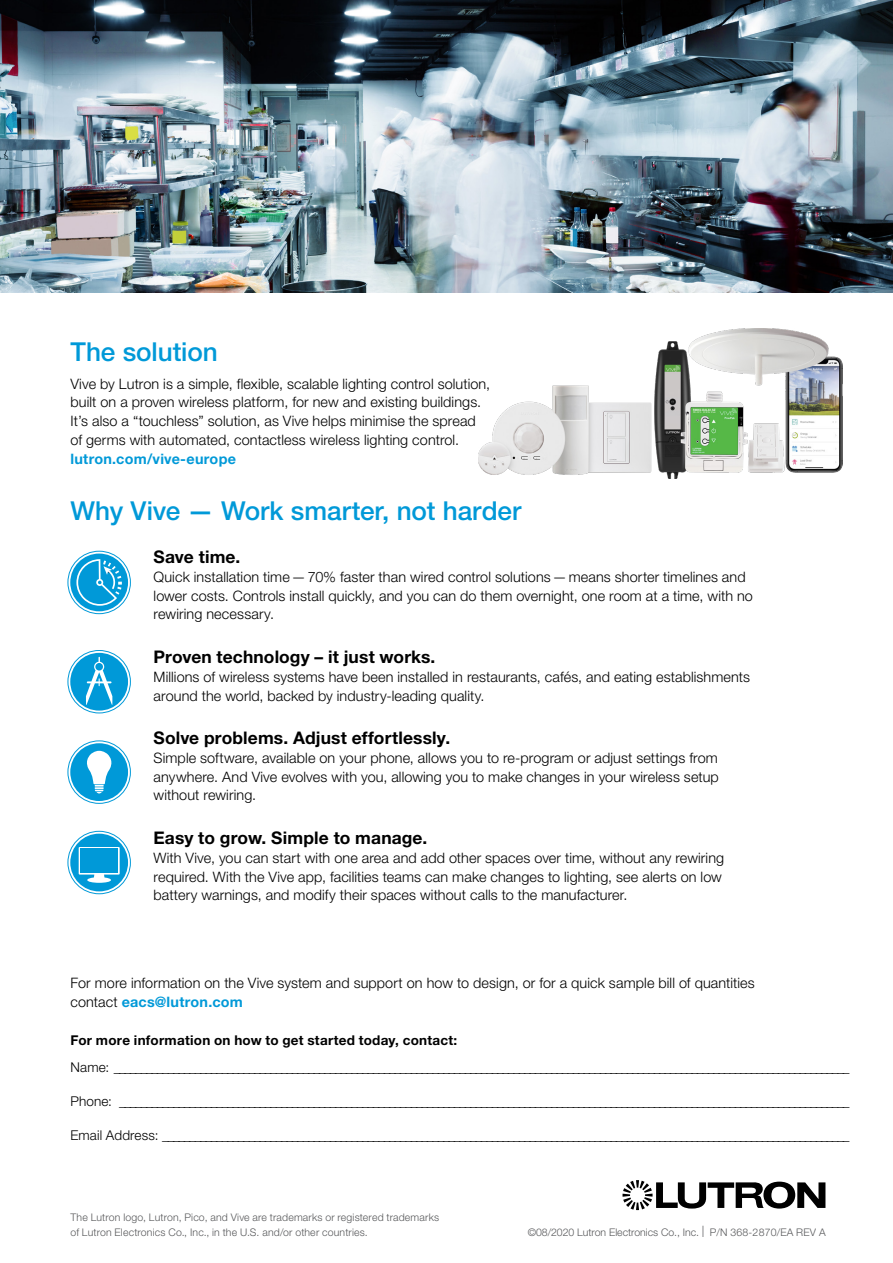
<style>
.page{position:relative;width:893px;height:1263px;background:#fff}
.page>*{position:absolute;margin:0;border:0;box-sizing:border-box;transform-origin:0 0}
.t1{font:500 26.1px "Helvetica Neue LT Std";color:#0099d8}
.Green_Header{font:700 17.4px "Helvetica Neue LT Std";letter-spacing:.005em;color:#000}
.Green_Header-2{font:300 14.4px/18.8px "Helvetica Neue LT Std";letter-spacing:.01em;color:#000}
.Body__reversed{font:300 13.5px "Helvetica Neue LT Std";letter-spacing:.01em;color:#000}
.Body__reversed-2{font:700 13.5px "Helvetica Neue LT Std";letter-spacing:.02em;color:#000}
.Bold_11_14_80K{font:300 10.5px/15.1px "Helvetica Neue LT Std";letter-spacing:.015em;color:#58595b}
.Bold_11_14_80K-2{font:300 10.5px "Helvetica Neue LT Std";letter-spacing:-.005em;color:#58595b}
.s1{font-weight:700;color:#0099d8}
.s2{font-size:15.75px}
</style>
<div class="page">
<svg style="left:68px;top:551px;width:62px;height:63px"></svg>
<div style="left:67px;top:551px;width:64px;height:63px;border:1px solid #0099d8;border-radius:50%"></div>
<div style="left:70px;top:554px;width:58px;height:57px;background:#0099d8;border-radius:50%"></div>
<svg style="left:76px;top:559px;width:46px;height:47px"></svg>
<svg style="left:68px;top:650px;width:62px;height:63px"></svg>
<div style="left:67px;top:650px;width:64px;height:63px;border:1px solid #0099d8;border-radius:50%"></div>
<div style="left:70px;top:653px;width:58px;height:58px;background:#0099d8;border-radius:50%"></div>
<svg style="left:86px;top:657px;width:26px;height:48px"></svg>
<svg style="left:68px;top:741px;width:62px;height:62px"></svg>
<div style="left:67px;top:740px;width:64px;height:64px;border:1px solid #0099d8;border-radius:50%"></div>
<div style="left:70px;top:743px;width:58px;height:58px;background:#0099d8;border-radius:50%"></div>
<svg style="left:87px;top:751px;width:25px;height:42px"></svg>
<svg style="left:68px;top:831px;width:62px;height:63px"></svg>
<div style="left:67px;top:831px;width:64px;height:63px;border:1px solid #0099d8;border-radius:50%"></div>
<div style="left:70px;top:834px;width:58px;height:57px;background:#0099d8;border-radius:50%"></div>
<svg style="left:79px;top:847px;width:41px;height:36px"></svg>
<div style="left:81px;top:848px;width:37px;height:25px;background:#0099d8"></div>
<img style="left:0;top:0;width:893px;height:292px">
<svg style="left:622px;top:1180px;width:203px;height:30px"></svg>
<img style="left:479px;top:328px;width:364px;height:150px">
<p class="t1" style="left:70px;top:336px;width:149px">The solution</p>
<p class="Green_Header-2" style="left:70px;top:374px;width:421px">Vive by Lutron is a simple, flexible, scalable lighting control solution, built on a proven wireless platform, for new and existing buildings.<br>It’s also a “touchless” solution, as Vive helps minimise the spread of germs with automated, contactless wireless lighting control. <span class="s1">lutron.com/vive-europe</span></p>
<p class="t1" style="left:70px;top:495px;width:452px">Why Vive — Work smarter, not harder</p>
<p class="Green_Header" style="left:154px;top:546px;width:88px">Save time.</p>
<p class="Green_Header-2" style="left:154px;top:567px;width:601px">Quick installation time—70% faster than wired control solutions—means shorter timelines and lower costs. Controls install quickly, and you can do them overnight, one room at a time, with no rewiring necessary.</p>
<p class="Green_Header" style="left:154px;top:646px;width:283px">Proven technology – it just works.</p>
<p class="Green_Header-2" style="left:154px;top:667px;width:598px">Millions of wireless systems have been installed in restaurants, cafés, and eating establishments around the world, backed by industry-leading quality.</p>
<p class="Green_Header" style="left:154px;top:727px;width:298px">Solve problems. Adjust effortlessly.</p>
<p class="Green_Header-2" style="left:154px;top:748px;width:567px;text-align:justify">Simple software, available on your phone, allows you to re-program or adjust settings from anywhere. And Vive evolves with you, allowing you to make changes in your wireless setup without rewiring.</p>
<p class="Green_Header" style="left:154px;top:827px;width:275px">Easy to grow. Simple to manage.</p>
<p class="Green_Header-2" style="left:154px;top:848px;width:572px">With Vive, you can start with one area and add other spaces over time, without any rewiring required. With the Vive app, facilities teams can make changes to lighting, see alerts on low battery warnings, and modify their spaces without calls to the manufacturer.</p>
<p class="Green_Header-2" style="left:70px;top:973px;width:686px">For more information on the Vive system and support on how to design, or for a quick sample bill of quantities contact <span class="s1">eacs@lutron.com</span></p>
<p class="Body__reversed-2" style="left:70px;top:1032px;width:388px">For more information on how to get started today, contact:</p>
<p class="Body__reversed" style="left:70px;top:1059px;width:780px">Name: ________________________________________________________________________________________________________________________________________</p>
<p class="Body__reversed" style="left:70px;top:1093px;width:780px">Phone: _______________________________________________________________________________________________________________________________________</p>
<p class="Body__reversed" style="left:70px;top:1127px;width:780px">Email Address: _______________________________________________________________________________________________________________________________</p>
<p class="Bold_11_14_80K" style="left:70px;top:1209px;width:370px">The Lutron logo, Lutron, Pico, and Vive are trademarks or registered trademarks of Lutron Electronics Co., Inc., in the U.S. and/or other countries.</p>
<p class="Bold_11_14_80K-2" style="left:528px;top:1225px;width:299px">©08/2020 Lutron Electronics Co., Inc. <span class="s2">l</span> P/N 368-2870/EA REV A</p>
</div>
